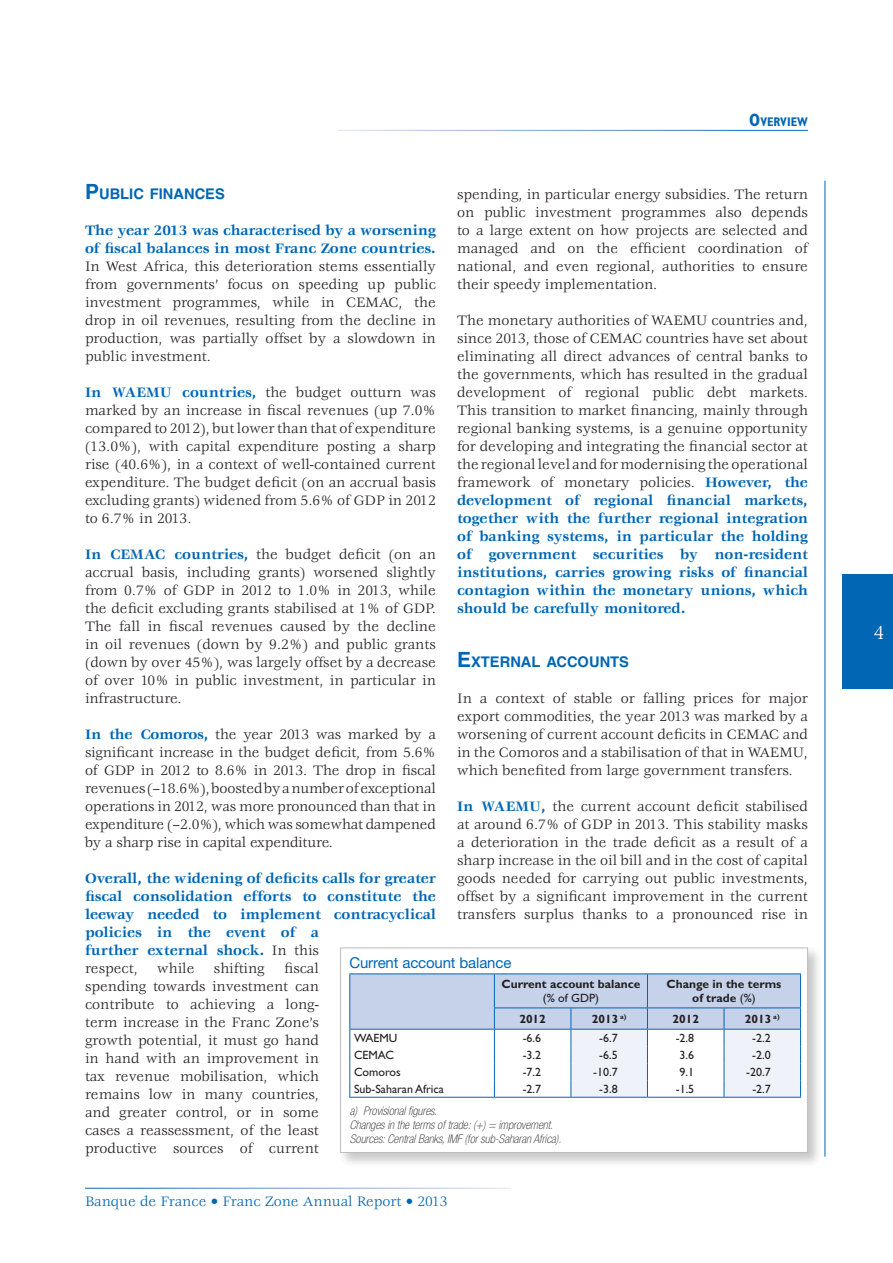
<style>
.page{position:relative;width:893px;height:1263px;background:#fff}
.page>*{position:absolute;margin:0;border:0;box-sizing:border-box;transform-origin:0 0}
.t1{font:21px "Veljovic Std";color:#fff}
.t2{font:15px/18px "Veljovic Std";color:#231f20;text-align:justify}
.t3{font:700 15px/18px "Veljovic Std";color:#0166b3}
.t4{font:15px "Veljovic Std";color:#0166b3}
.t5{font:15px "Helvetica Neue LT Std";letter-spacing:-.01em;color:#0166b3}
.t6{font:700 14.7px "Helvetica LT Std";color:#0166b3}
.t7{font:700 condensed 12.6px "Gill Sans Std";color:#0166b3}
.t8{font:italic 100 condensed 12px/14.4px "Helvetica Neue LT Std";color:#231f20}
.t9{font:12px "Gill Sans Std";color:#231f20}
.t10{font:700 12px/14.4px "Gill Sans Std";color:#231f20;text-align:center}
.s1{font-size:18px}
.s2{font-size:21px}
.s3{font-weight:700;color:#0166b3}
.s4{font-weight:400;color:#231f20}
.s5{font-weight:400}
</style>
<div class="page">
<hr style="left:825px;top:181px;width:1px;height:976px;background:#0166b3">
<div style="left:842px;top:574px;width:51px;height:115px;background:#0166b3"></div>
<div style="left:338px;top:945px;width:485px;height:223px;background:#231f20;opacity:.25"></div>
<div style="left:341px;top:948px;width:466px;height:204px;background:#fff"></div>
<hr style="left:349px;top:973px;width:145px;height:1px;background:#0166b3">
<hr style="left:494px;top:973px;width:77px;height:1px;background:#0166b3">
<hr style="left:571px;top:973px;width:76px;height:1px;background:#0166b3">
<hr style="left:647px;top:973px;width:77px;height:1px;background:#0166b3">
<hr style="left:724px;top:973px;width:77px;height:1px;background:#0166b3">
<svg style="left:349px;top:974px;width:452px;height:123px"></svg>
<hr style="left:349px;top:1097px;width:145px;height:1px;background:#0166b3">
<hr style="left:494px;top:1097px;width:77px;height:1px;background:#0166b3">
<hr style="left:571px;top:1097px;width:76px;height:1px;background:#0166b3">
<hr style="left:647px;top:1097px;width:77px;height:1px;background:#0166b3">
<hr style="left:724px;top:1097px;width:77px;height:1px;background:#0166b3">
<hr style="left:349px;top:1029px;width:145px;height:1px;background:#0166b3">
<hr style="left:494px;top:1029px;width:77px;height:1px;background:#0166b3">
<hr style="left:571px;top:1029px;width:76px;height:1px;background:#0166b3">
<hr style="left:647px;top:1029px;width:77px;height:1px;background:#0166b3">
<hr style="left:724px;top:1029px;width:77px;height:1px;background:#0166b3">
<hr style="left:494px;top:1007px;width:77px;height:1px;background:#0166b3">
<hr style="left:571px;top:1007px;width:76px;height:1px;background:#0166b3">
<hr style="left:647px;top:1007px;width:77px;height:1px;background:#0166b3">
<hr style="left:724px;top:1007px;width:77px;height:1px;background:#0166b3">
<div style="left:340px;top:947px;width:468px;height:206px;border:1px solid #bcbdc0"></div>
<p class="t7" style="left:749px;top:114px;width:60px"><span class="s1">O</span>VERVIEW</p>
<p class="t6" style="left:85px;top:185px;width:141px"><span class="s2">P</span>UBLIC FINANCES</p>
<p class="t3" style="left:85px;top:222px;width:352px">The year 2013 was characterised by a worsening of fiscal balances in most Franc Zone countries.</p>
<p class="t2" style="left:85px;top:258px;width:352px">In West Africa, this deterioration stems essentially from governments’ focus on speeding up public investment programmes, while in CEMAC, the drop in oil revenues, resulting from the decline in production, was partially offset by a slowdown in public investment.</p>
<p class="t2" style="left:85px;top:384px;width:352px"><span class="s3">In WAEMU countries,</span> the budget outturn was marked by an increase in fiscal revenues (up 7.0% compared to 2012), but lower than that of expenditure (13.0%), with capital expenditure posting a sharp rise (40.6%), in a context of well-contained current expenditure. The budget deficit (on an accrual basis excluding grants) widened from 5.6% of GDP in 2012 to 6.7% in 2013.</p>
<p class="t2" style="left:85px;top:546px;width:352px"><span class="s3">In CEMAC countries,</span> the budget deficit (on an accrual basis, including grants) worsened slightly from 0.7% of GDP in 2012 to 1.0% in 2013, while the deficit excluding grants stabilised at 1% of GDP.<br>The fall in fiscal revenues caused by the decline in oil revenues (down by 9.2%) and public grants (down by over 45%), was largely offset by a decrease of over 10% in public investment, in particular in infrastructure.</p>
<p class="t2" style="left:85px;top:726px;width:352px"><span class="s3">In the Comoros,</span> the year 2013 was marked by a significant increase in the budget deficit, from 5.6% of GDP in 2012 to 8.6% in 2013. The drop in fiscal revenues (–18.6%), boosted by a number of exceptional operations in 2012, was more pronounced than that in expenditure (–2.0%), which was somewhat dampened by a sharp rise in capital expenditure.</p>
<p class="t3" style="left:85px;top:870px;width:352px">Overall, the widening of deficits calls for greater fiscal consolidation efforts to constitute the leeway needed to implement contracyclical policies in the event of a<br>further external shock. <span class="s4">In this<br>respect,</span></p>
<p class="t2" style="left:457px;top:186px;width:352px">spending, in particular energy subsidies. The return on public investment programmes also depends to a large extent on how projects are selected and managed and on the efficient coordination of national, and even regional, authorities to ensure their speedy implementation.</p>
<p class="t2" style="left:457px;top:312px;width:352px">The monetary authorities of WAEMU countries and, since 2013, those of CEMAC countries have set about eliminating all direct advances of central banks to the governments, which has resulted in the gradual development of regional public debt markets.<br>This transition to market financing, mainly through regional banking systems, is a genuine opportunity for developing and integrating the financial sector at the regional level and for modernising the operational framework of monetary policies. <span class="s3">However, the development of regional financial markets, together with the further regional integration of banking systems, in particular the holding of government securities by non-resident institutions, carries growing risks of financial contagion within the monetary unions, which should be carefully monitored.</span></p>
<p class="t6" style="left:457px;top:653px;width:173px"><span class="s2">E</span>XTERNAL ACCOUNTS</p>
<p class="t2" style="left:457px;top:690px;width:352px">In a context of stable or falling prices for major export commodities, the year 2013 was marked by a worsening of current account deficits in CEMAC and in the Comoros and a stabilisation of that in WAEMU, which benefited from large government transfers.</p>
<p class="t2" style="left:457px;top:798px;width:352px"><span class="s3">In WAEMU,</span> the current account deficit stabilised at around 6.7% of GDP in 2013. This stability masks a deterioration in the trade deficit as a result of a sharp increase in the oil bill and in the cost of capital goods needed for carrying out public investments, offset by a significant improvement in the current transfers surplus thanks to a pronounced rise in</p>
<p class="t5" style="left:349px;top:953px;width:164px">Current account balance</p>
<p class="t10" style="left:501px;top:976px;width:140px">Current account balance</p>
<p class="t9" style="left:543px;top:991px;width:58px">(% of GDP)</p>
<p class="t2" style="left:85px;top:960px;width:235px;text-indent:199px">fiscal spending towards investment can contribute to achieving a long&shy;term increase in the Franc Zone’s growth potential, it must go hand in hand with an improvement in tax revenue mobilisation, which remains low in many countries, and greater control, or in some cases a reassessment, of the least productive sources of current</p>
<p class="t2" style="left:157px;top:960px;width:39px">while</p>
<p class="t2" style="left:214px;top:960px;width:52px">shifting</p>
<p class="t10" style="left:667px;top:976px;width:116px">Change in the terms of trade <span class="s5">(%)</span></p>
<p class="t10" style="left:519px;top:1011px;width:28px">2012</p>
<p class="t10" style="left:592px;top:1011px;width:36px">2013 <sup>a)</sup></p>
<p class="t10" style="left:672px;top:1011px;width:28px">2012</p>
<p class="t10" style="left:745px;top:1011px;width:36px">2013 <sup>a)</sup></p>
<p class="t9" style="left:354px;top:1031px;width:45px">WAEMU</p>
<p class="t9" style="left:523px;top:1031px;width:20px">-6.6</p>
<p class="t9" style="left:599px;top:1031px;width:20px">-6.7</p>
<p class="t9" style="left:676px;top:1031px;width:20px">-2.8</p>
<p class="t9" style="left:752px;top:1031px;width:20px">-2.2</p>
<p class="t9" style="left:354px;top:1048px;width:41px">CEMAC</p>
<p class="t9" style="left:523px;top:1048px;width:20px">-3.2</p>
<p class="t9" style="left:599px;top:1048px;width:20px">-6.5</p>
<p class="t9" style="left:680px;top:1048px;width:16px">3.6</p>
<p class="t9" style="left:752px;top:1048px;width:20px">-2.0</p>
<p class="t9" style="left:354px;top:1065px;width:48px">Comoros</p>
<p class="t9" style="left:523px;top:1065px;width:20px">-7.2</p>
<p class="t9" style="left:593px;top:1065px;width:26px">-10.7</p>
<p class="t9" style="left:680px;top:1065px;width:16px">9.1</p>
<p class="t9" style="left:746px;top:1065px;width:26px">-20.7</p>
<p class="t9" style="left:354px;top:1082px;width:91px">Sub-Saharan Africa</p>
<p class="t9" style="left:523px;top:1082px;width:20px">-2.7</p>
<p class="t9" style="left:599px;top:1082px;width:20px">-3.8</p>
<p class="t9" style="left:676px;top:1082px;width:20px">-1.5</p>
<p class="t9" style="left:752px;top:1082px;width:20px">-2.7</p>
<p class="t8" style="left:350px;top:1103px;width:213px">a) Provisional figures.<br>Changes in the terms of trade: (+) = improvement.<br>Sources: Central Banks, IMF (for sub-Saharan Africa).</p>
<p class="t4" style="left:85px;top:1193px;width:364px">Banque de France • Franc Zone Annual Report • 2013</p>
<h1 class="t1" style="left:874px;top:621px;width:12px">4</h1>
</div>
